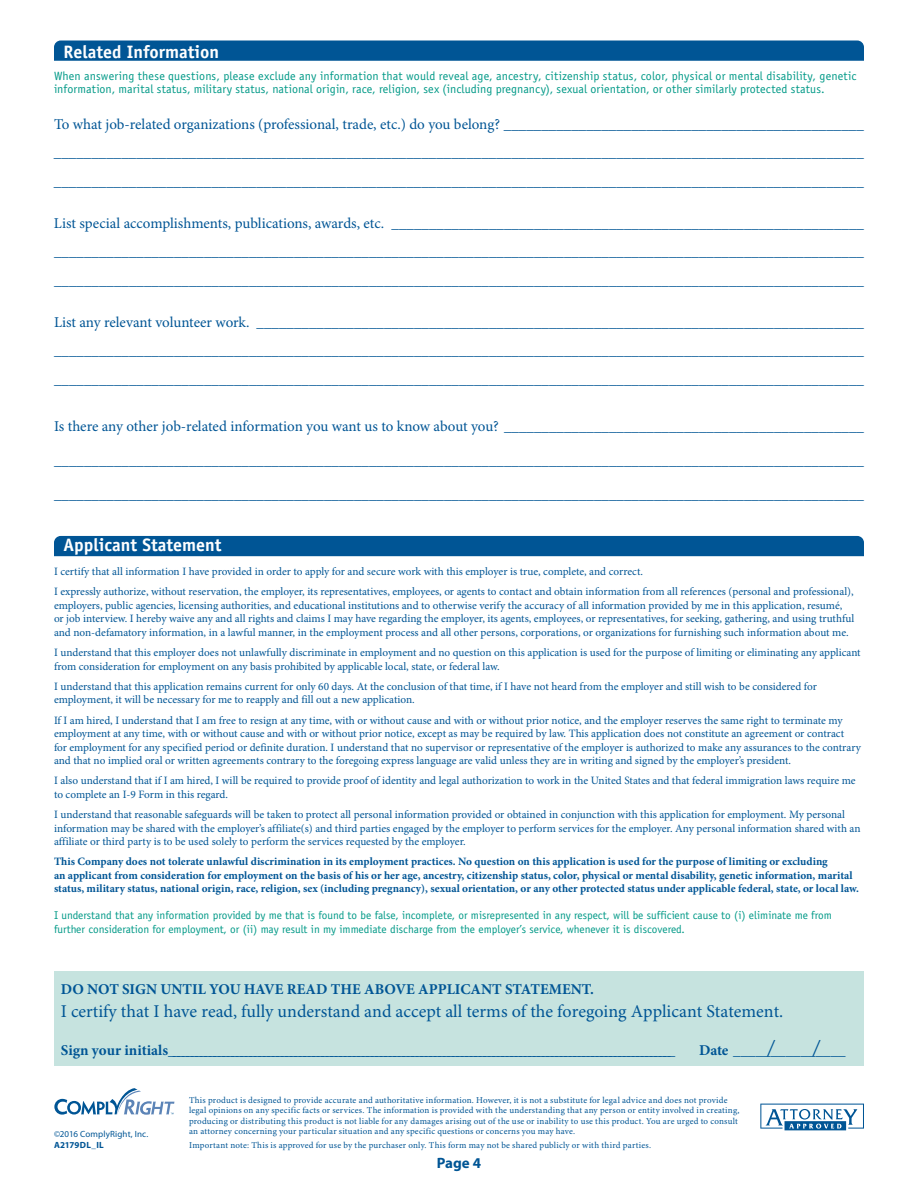
<style>
.page{position:relative;width:918px;height:1188px;background:#fff}
.page>*{position:absolute;margin:0;border:0;box-sizing:border-box;transform-origin:0 0}
.t1{font:18px "Minion Pro";color:#005595}
.t2{font:700 18px "Officina Sans Std";color:#fff}
.t3{font:18px "Officina Sans Std";color:#005595}
.t4{font:15px/28.5px "Minion Pro";letter-spacing:-.005em;color:#005595;text-align:justify}
.t5{font:700 15px "Minion Pro";color:#005595}
.t6{font:700 15px "Myriad Pro";color:#005595}
.t7{font:12px/13.5px "Officina Sans Std";letter-spacing:.01em;color:#009987}
.t8{font:11.25px/13.5px "Minion Pro";letter-spacing:-.005em;color:#005595}
.t9{font:700 11.25px/13.5px "Minion Pro";color:#005595}
.t10{font:11.25px/13.5px "Officina Sans Std";color:#009987}
.t11{font:9px/10.5px "Minion Pro";letter-spacing:.02em;color:#005595}
.t12{font:9px "Myriad Pro";letter-spacing:.015em;color:#005595}
.t13{font:700 9px "Myriad Pro";letter-spacing:.025em;color:#005595}
.s1{font-weight:700}
</style>
<div class="page">
<div style="left:54px;top:536px;width:810px;height:20px;background:#005595"></div>
<div style="left:54px;top:971px;width:810px;height:95px;background:#c6e3df"></div>
<svg style="left:54px;top:1088px;width:120px;height:27px"></svg>
<svg style="left:760px;top:1104px;width:104px;height:26px"></svg>
<svg style="left:54px;top:40px;width:810px;height:21px;background:#095b98"></svg>
<h1 class="t2" style="left:64px;top:41px;width:157px">Related Information</h1>
<p class="t7" style="left:54px;top:69px;width:804px">When answering these questions, please exclude any information that would reveal age, ancestry, citizenship status, color, physical or mental disability, genetic information, marital status, military status, national origin, race, religion, sex (including pregnancy), sexual orientation, or other similarly protected status.</p>
<p class="t4" style="left:54px;top:110px;width:811px">To what job-related organizations (professional, trade, etc.) do you belong? ________________________________________________ ____________________________________________________________________________________________________________ ____________________________________________________________________________________________________________</p>
<p class="t4" style="left:54px;top:209px;width:812px">List special accomplishments, publications, awards, etc. _______________________________________________________________ ____________________________________________________________________________________________________________ ____________________________________________________________________________________________________________</p>
<p class="t4" style="left:54px;top:308px;width:811px">List any relevant volunteer work. _________________________________________________________________________________ ____________________________________________________________________________________________________________ ____________________________________________________________________________________________________________</p>
<h2 class="t4" style="left:54px;top:413px;width:811px">Is there any other job-related information you want us to know about you? ________________________________________________</h2>
<h2 class="t4" style="left:54px;top:447px;width:811px">____________________________________________________________________________________________________________</h2>
<h2 class="t4" style="left:54px;top:480px;width:811px">____________________________________________________________________________________________________________</h2>
<h1 class="t2" style="left:64px;top:533px;width:159px">Applicant Statement</h1>
<p class="t8" style="left:54px;top:562px;width:801px;line-height:20.2px">I certify that all information I have provided in order to apply for and secure work with this employer is true, complete, and correct.<br>I expressly authorize, without reservation, the employer, its representatives, employees, or agents to contact and obtain information from all references (personal and professional),</p>
<p class="t8" style="left:54px;top:599px;width:802px">employers, public agencies, licensing authorities, and educational institutions and to otherwise verify the accuracy of all information provided by me in this application, resumé, or job interview. I hereby waive any and all rights and claims I may have regarding the employer, its agents, employees, or representatives, for seeking, gathering, and using truthful and non-defamatory information, in a lawful manner, in the employment process and all other persons, corporations, or organizations for furnishing such information about me.</p>
<p class="t8" style="left:54px;top:646px;width:808px">I understand that this employer does not unlawfully discriminate in employment and no question on this application is used for the purpose of limiting or eliminating any applicant from consideration for employment on any basis prohibited by applicable local, state, or federal law.</p>
<p class="t8" style="left:54px;top:680px;width:764px">I understand that this application remains current for only 60 days. At the conclusion of that time, if I have not heard from the employer and still wish to be considered for employment, it will be necessary for me to reapply and fill out a new application.</p>
<p class="t8" style="left:54px;top:714px;width:809px">If I am hired, I understand that I am free to resign at any time, with or without cause and with or without prior notice, and the employer reserves the same right to terminate my employment at any time, with or without cause and with or without prior notice, except as may be required by law. This application does not constitute an agreement or contract<br>for employment for any specified period or definite duration. I understand that no supervisor or representative of the employer is authorized to make any assurances to the contrary and that no implied oral or written agreements contrary to the foregoing express language are valid unless they are in writing and signed by the employer’s president.</p>
<p class="t8" style="left:54px;top:775px;width:803px">I also understand that if I am hired, I will be required to provide proof of identity and legal authorization to work in the United States and that federal immigration laws require me to complete an I-9 Form in this regard.</p>
<p class="t8" style="left:54px;top:808px;width:808px">I understand that reasonable safeguards will be taken to protect all personal information provided or obtained in conjunction with this application for employment. My personal information may be shared with the employer’s affiliate(s) and third parties engaged by the employer to perform services for the employer. Any personal information shared with an affiliate or third party is to be used solely to perform the services requested by the employer.</p>
<p class="t9" style="left:54px;top:856px;width:806px">This Company does not tolerate unlawful discrimination in its employment practices. No question on this application is used for the purpose of limiting or excluding<br>an applicant from consideration for employment on the basis of his or her age, ancestry, citizenship status, color, physical or mental disability, genetic information, marital status, military status, national origin, race, religion, sex (including pregnancy), sexual orientation, or any other protected status under applicable federal, state, or local law.</p>
<p class="t10" style="left:54px;top:909px;width:779px">I understand that any information provided by me that is found to be false, incomplete, or misrepresented in any respect, will be sufficient cause to (i) eliminate me from further consideration for employment, or (ii) may result in my immediate discharge from the employer’s service, whenever it is discovered.</p>
<h2 class="t5" style="left:61px;top:980px;width:535px">DO NOT SIGN UNTIL YOU HAVE READ THE ABOVE APPLICANT STATEMENT.</h2>
<h1 class="t1" style="left:61px;top:1000px;width:724px">I certify that I have read, fully understand and accept all terms of the foregoing Applicant Statement.</h1>
<h2 class="t4" style="left:61px;top:1036px;width:616px"><span class="s1">S i g n y o u r i n i t i a l s</span> ________________________________________________________________________________________________________________</h2>
<h2 class="t4" style="left:699px;top:1037px;width:148px"><span class="s1">Date</span> _______________</h2>
<h1 class="t3" style="left:767px;top:1036px;width:9px">/</h1>
<h1 class="t3" style="left:812px;top:1036px;width:9px">/</h1>
<p class="t12" style="left:54px;top:1129px;width:96px">©2016 ComplyRight, Inc.</p>
<p class="t13" style="left:54px;top:1139px;width:51px">A2179DL_IL</p>
<p class="t11" style="left:189px;top:1095px;width:552px">This product is designed to provide accurate and authoritative information. However, it is not a substitute for legal advice and does not provide legal opinions on any specific facts or services. The information is provided with the understanding that any person or entity involved in creating, producing or distributing this product is not liable for any damages arising out of the use or inability to use this product. You are urged to consult an attorney concerning your particular situation and any specific questions or concerns you may have.</p>
<p class="t11" style="left:189px;top:1140px;width:464px">Important note: This is approved for use by the purchaser only. This form may not be shared publicly or with third parties.</p>
<h2 class="t6" style="left:437px;top:1154px;width:46px">Page 4</h2>
</div>
